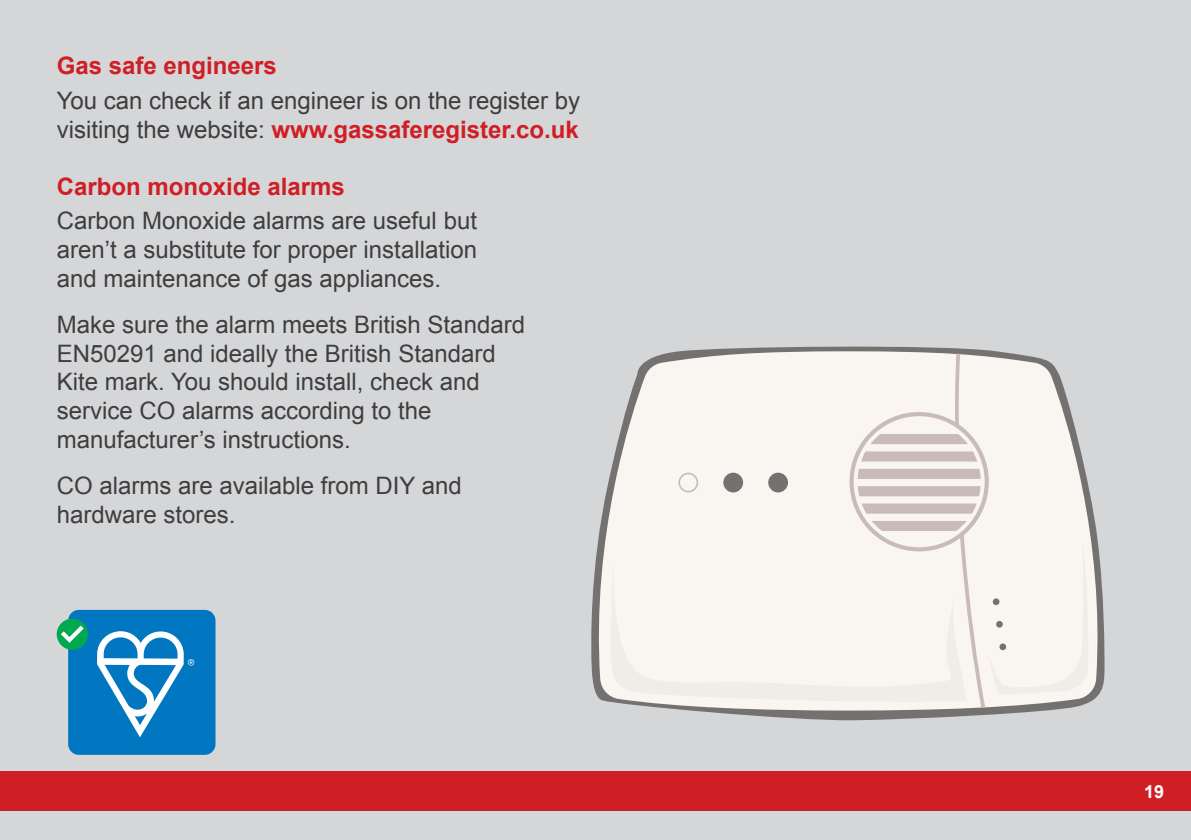
<style>
.page{position:relative;width:1191px;height:840px;background:#fff}
.page>*{position:absolute;margin:0;border:0;box-sizing:border-box;transform-origin:0 0}
.t1{font:24px/28.8px "Arial";color:#3e3e3f}
.t2{font:700 24px "Arial";color:#d01e25}
.t3{font:700 18px "Arial";color:#fff}
.s1{font-weight:700;color:#d01e25}
</style>
<div class="page">
<div style="left:0;top:0;width:1191px;height:839px;background:#d5d6d8"></div>
<div style="left:0;top:771px;width:1191px;height:39px;background:#d01e25"></div>
<div style="left:68px;top:609px;width:147px;height:145px;background:#0077c0;border-radius:11px"></div>
<div style="left:57px;top:618px;width:31px;height:31px;background:#00a94e;border-radius:50%"></div>
<svg style="left:61px;top:625px;width:23px;height:17px"></svg>
<svg style="left:97px;top:631px;width:97px;height:105px"></svg>
<svg style="left:684px;top:346px;width:367px;height:373px;fill:#747271"></svg>
<svg style="left:591px;top:351px;width:513px;height:359px;background:#e8e5e1"></svg>
<div style="left:768px;top:472px;width:20px;height:20px;background:#747271;border-radius:50%"></div>
<div style="left:723px;top:472px;width:20px;height:20px;background:#747271;border-radius:50%"></div>
<svg style="left:678px;top:472px;width:20px;height:20px"></svg>
<div style="left:680px;top:474px;width:16px;height:16px;background:#f9f5f0;border-radius:50%"></div>
<svg style="left:609px;top:560px;width:248px;height:144px;background:#f7f3ee"></svg>
<svg style="left:857px;top:353px;width:232px;height:354px;background:#efeae5"></svg>
<p class="t2" style="left:57px;top:50px;width:222px">Gas safe engineers</p>
<p class="t1" style="left:57px;top:86px;width:525px">You can check if an engineer is on the register by visiting the website: <span class="s1">www.gassaferegister.co.uk</span></p>
<p class="t2" style="left:57px;top:170px;width:290px">Carbon monoxide alarms</p>
<p class="t1" style="left:57px;top:206px;width:422px;text-align:justify">Carbon Monoxide alarms are useful but aren’t a substitute for proper installation and maintenance of gas appliances.</p>
<p class="t1" style="left:57px;top:310px;width:470px">Make sure the alarm meets British Standard EN50291 and ideally the British Standard Kite mark. You should install, check and service CO alarms according to the manufacturer’s instructions.</p>
<p class="t1" style="left:57px;top:471px;width:407px">CO alarms are available from DIY and hardware stores.</p>
<p class="t3" style="left:1144px;top:779px;width:22px">19</p>
</div>
